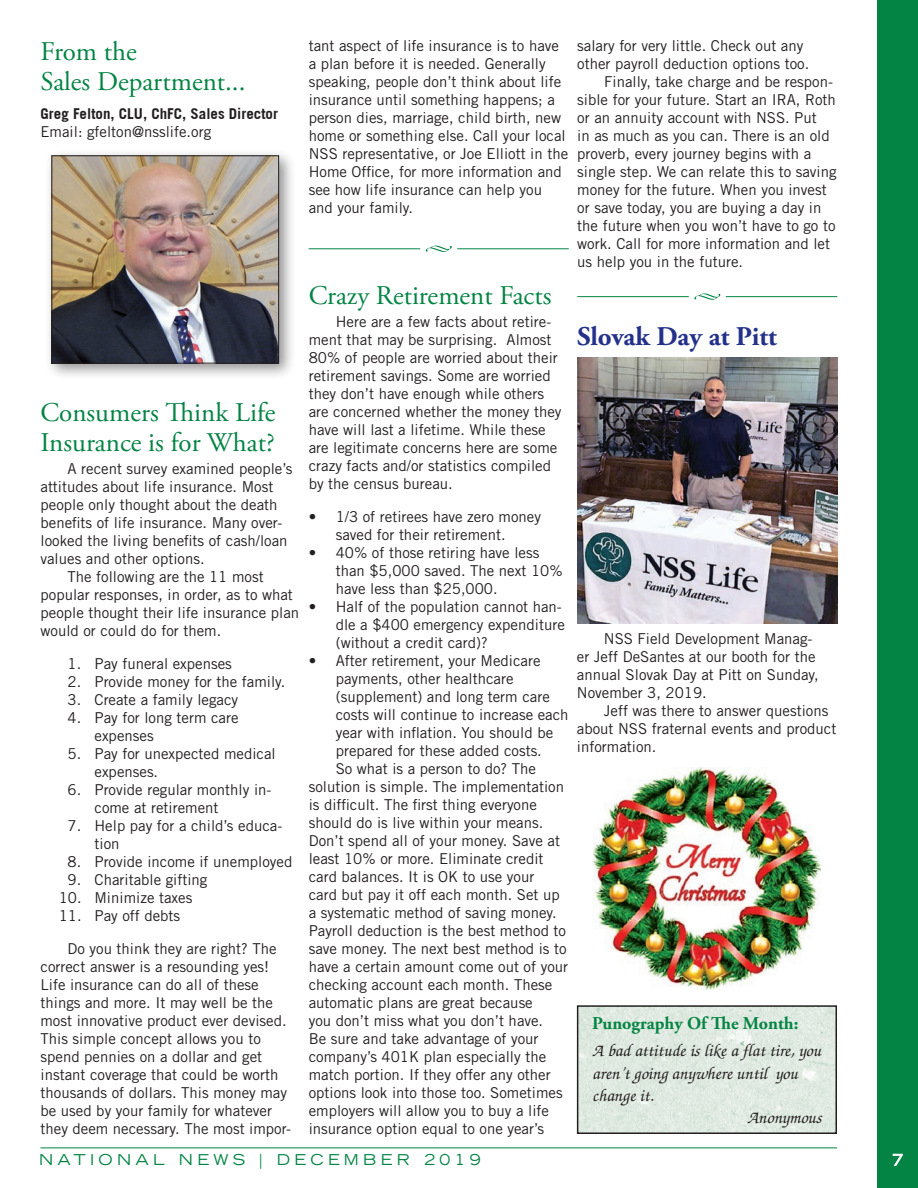
<style>
.page{position:relative;width:918px;height:1188px;background:#fff}
.page>*{position:absolute;margin:0;border:0;box-sizing:border-box;transform-origin:0 0}
.t1{font:27px/30px "Adobe Garamond Pro";color:#048444}
.t2{font:700 27px "Adobe Garamond Pro";color:#24318b}
.t3{font:italic 500 18px "Zapf Chancery";color:#231f20}
.t4{font:700 18px "Adobe Garamond Pro";color:#048444}
.t5{font:15px/18px "Trade Gothic LT Std";color:#231f20}
.t6{font:700 15px "Trade Gothic";color:#231f20}
.t7{font:expanded 15px "Trade Gothic LT Std";letter-spacing:.29em;color:#048444}
.t8{font:expanded 15px "Trade Gothic LT Std";color:#fff}
</style>
<div class="page">
<div style="left:878px;top:0;width:40px;height:1188px;background:#048444"></div>
<svg style="left:892px;top:1153px;width:11px;height:13px"></svg>
<hr style="left:40px;top:1148px;width:797px;height:1px;background:#048444">
<div style="left:44px;top:148px;width:252px;height:233px;background:#231f20;opacity:.5"></div>
<img style="left:53px;top:157px;width:224px;height:205px">
<div style="left:51px;top:155px;width:228px;height:209px;border:1px solid #231f20"></div>
<img style="left:577px;top:357px;width:260px;height:266px">
<img style="left:594px;top:768px;width:226px;height:222px">
<img style="left:580px;top:1008px;width:254px;height:123px">
<div style="left:577px;top:1005px;width:260px;height:129px;border:2px solid #231f20"></div>
<svg style="left:426px;top:246px;width:26px;height:6px"></svg>
<hr style="left:309px;top:248px;width:111px;height:1px;background:#048444">
<hr style="left:457px;top:248px;width:112px;height:1px;background:#048444">
<svg style="left:694px;top:293px;width:26px;height:7px"></svg>
<hr style="left:577px;top:296px;width:112px;height:1px;background:#048444">
<hr style="left:726px;top:296px;width:111px;height:1px;background:#048444">
<h1 class="t1" style="left:40px;top:37px;width:206px">From the<br>Sales Department...</h1>
<p class="t6" style="left:40px;top:104px;width:239px">Greg Felton, CLU, ChFC, Sales Director</p>
<p class="t5" style="left:40px;top:122px;width:172px">Email: gfelton@nsslife.org</p>
<h1 class="t1" style="left:40px;top:399px;width:237px">Consumers Think Life<br>Insurance is for What?</h1>
<p class="t5" style="left:68px;top:460px;width:226px">A recent survey examined people’s</p>
<p class="t5" style="left:41px;top:478px;width:234px">attitudes about life insurance. Most</p>
<p class="t5" style="left:41px;top:496px;width:239px">people only thought about the death</p>
<p class="t5" style="left:41px;top:514px;width:243px">benefits of life insurance. Many over-</p>
<p class="t5" style="left:41px;top:532px;width:249px">looked the living benefits of cash/loan</p>
<p class="t5" style="left:41px;top:550px;width:166px">values and other options.</p>
<p class="t5" style="left:68px;top:568px;width:198px">The following are the 11 most</p>
<p class="t5" style="left:41px;top:586px;width:254px">popular responses, in order, as to what</p>
<p class="t5" style="left:41px;top:604px;width:260px">people thought their life insurance plan</p>
<p class="t5" style="left:41px;top:622px;width:182px">would or could do for them.</p>
<p class="t5" style="left:68px;top:655px;width:166px">1. Pay funeral expenses</p>
<p class="t5" style="left:68px;top:673px;width:219px">2. Provide money for the family.</p>
<p class="t5" style="left:68px;top:691px;width:172px">3. Create a family legacy</p>
<p class="t5" style="left:95px;top:709px;width:146px;text-indent:-27px">4. Pay for long term care expenses</p>
<p class="t5" style="left:95px;top:745px;width:183px;text-indent:-27px">5. Pay for unexpected medical expenses.</p>
<p class="t5" style="left:95px;top:781px;width:179px;text-indent:-27px">6. Provide regular monthly in&shy;come at retirement</p>
<p class="t5" style="left:95px;top:817px;width:189px;text-indent:-27px">7. Help pay for a child’s educa&shy;tion</p>
<p class="t5" style="left:68px;top:853px;width:226px">8. Provide income if unemployed</p>
<p class="t5" style="left:68px;top:871px;width:141px">9. Charitable gifting</p>
<p class="t5" style="left:59px;top:889px;width:135px">10. Minimize taxes</p>
<p class="t5" style="left:59px;top:907px;width:123px">11. Pay off debts</p>
<p class="t5" style="left:41px;top:940px;width:252px;text-indent:27px">Do you think they are right? The correct answer is a resounding yes!<br>Life insurance can do all of these things and more. It may well be the most innovative product ever devised.<br>This simple concept allows you to spend pennies on a dollar and get instant coverage that could be worth thousands of dollars. This money may be used by your family for whatever they deem necessary. The most impor-</p>
<p class="t5" style="left:309px;top:37px;width:261px">tant aspect of life insurance is to have a plan before it is needed. Generally speaking, people don’t think about life insurance until something happens; a person dies, marriage, child birth, new home or something else. Call your local NSS representative, or Joe Elliott in the Home Office, for more information and see how life insurance can help you and your family.</p>
<p class="t5" style="left:577px;top:37px;width:228px">salary for very little. Check out any</p>
<p class="t5" style="left:577px;top:55px;width:234px">other payroll deduction options too.</p>
<p class="t5" style="left:604px;top:73px;width:230px">Finally, take charge and be respon-</p>
<p class="t5" style="left:577px;top:91px;width:260px">sible for your future. Start an IRA, Roth</p>
<p class="t5" style="left:577px;top:109px;width:241px">or an annuity account with NSS. Put</p>
<p class="t5" style="left:577px;top:127px;width:254px">in as much as you can. There is an old</p>
<p class="t5" style="left:577px;top:145px;width:236px">proverb, every journey begins with a</p>
<p class="t5" style="left:577px;top:163px;width:261px">single step. We can relate this to saving</p>
<p class="t5" style="left:577px;top:181px;width:251px">money for the future. When you invest</p>
<p class="t5" style="left:577px;top:199px;width:246px">or save today, you are buying a day in</p>
<p class="t5" style="left:577px;top:217px;width:260px">the future when you won’t have to go to</p>
<p class="t5" style="left:577px;top:235px;width:254px">work. Call for more information and let</p>
<p class="t5" style="left:577px;top:253px;width:167px">us help you in the future.</p>
<h1 class="t1" style="left:309px;top:281px;width:244px">Crazy Retirement Facts</h1>
<p class="t5" style="left:309px;top:312px;width:254px;text-indent:27px">Here are a few facts about retire&shy;ment that may be surprising. Almost 80% of people are worried about their retirement savings. Some are worried they don’t have enough while others are concerned whether the money they have will last a lifetime. While these are legitimate concerns here are some crazy facts and/or statistics compiled by the census bureau.</p>
<p class="t5" style="left:309px;top:507px;width:234px;text-align:center">• 1/3 of retirees have zero money saved for their retirement.</p>
<p class="t5" style="left:336px;top:543px;width:229px;text-indent:-27px">• 40% of those retiring have less than $5,000 saved. The next 10% have less than $25,000.</p>
<p class="t5" style="left:336px;top:597px;width:231px;text-indent:-27px">• Half of the population cannot han&shy;dle a $400 emergency expenditure (without a credit card)?</p>
<p class="t5" style="left:309px;top:651px;width:233px">• After retirement, your Medicare</p>
<p class="t5" style="left:336px;top:669px;width:179px">payments, other healthcare</p>
<p class="t5" style="left:336px;top:687px;width:216px">(supplement) and long term care</p>
<p class="t5" style="left:336px;top:705px;width:234px">costs will continue to increase each</p>
<p class="t5" style="left:336px;top:723px;width:219px">year with inflation. You should be</p>
<p class="t5" style="left:336px;top:741px;width:208px">prepared for these added costs.</p>
<p class="t5" style="left:336px;top:759px;width:202px">So what is a person to do? The</p>
<p class="t5" style="left:309px;top:777px;width:257px">solution is simple. The implementation</p>
<p class="t5" style="left:309px;top:795px;width:230px">is difficult. The first thing everyone</p>
<p class="t5" style="left:309px;top:813px;width:236px">should do is live within your means.</p>
<p class="t5" style="left:309px;top:831px;width:253px">Don’t spend all of your money. Save at</p>
<p class="t5" style="left:309px;top:849px;width:236px">least 10% or more. Eliminate credit</p>
<p class="t5" style="left:309px;top:867px;width:227px">card balances. It is OK to use your</p>
<p class="t5" style="left:309px;top:885px;width:253px">card but pay it off each month. Set up</p>
<p class="t5" style="left:309px;top:903px;width:249px">a systematic method of saving money.</p>
<p class="t5" style="left:309px;top:921px;width:259px">Payroll deduction is the best method to</p>
<p class="t5" style="left:309px;top:939px;width:259px">save money. The next best method is to</p>
<p class="t5" style="left:309px;top:957px;width:261px">have a certain amount come out of your</p>
<p class="t5" style="left:309px;top:975px;width:245px">checking account each month. These</p>
<p class="t5" style="left:309px;top:993px;width:226px">automatic plans are great because</p>
<p class="t5" style="left:309px;top:1011px;width:236px">you don’t miss what you don’t have.</p>
<p class="t5" style="left:309px;top:1029px;width:231px">Be sure and take advantage of your</p>
<p class="t5" style="left:309px;top:1047px;width:239px">company’s 401K plan especially the</p>
<p class="t5" style="left:309px;top:1065px;width:243px">match portion. If they offer any other</p>
<p class="t5" style="left:309px;top:1083px;width:256px">options look into those too. Sometimes</p>
<p class="t5" style="left:309px;top:1101px;width:242px">employers will allow you to buy a life</p>
<p class="t5" style="left:309px;top:1119px;width:237px">insurance option equal to one year’s</p>
<h1 class="t2" style="left:577px;top:321px;width:201px">Slovak Day at Pitt</h1>
<p class="t5" style="left:577px;top:630px;width:243px;text-indent:27px">NSS Field Development Manag&shy;er Jeff DeSantes at our booth for the annual Slovak Day at Pitt on Sunday,<br>November 3, 2019.</p>
<p class="t5" style="left:577px;top:702px;width:261px;text-indent:27px">Jeff was there to answer questions about NSS fraternal events and product information.</p>
<p class="t4" style="left:592px;top:1013px;width:208px">Punography Of The Month:</p>
<p class="t3" style="left:592px;top:1042px;width:230px">A bad attitude is like a flat tire, you</p>
<p class="t3" style="left:592px;top:1064px;width:207px">aren’t going anywhere until you</p>
<p class="t3" style="left:592px;top:1086px;width:63px">change it.</p>
<p class="t3" style="left:747px;top:1108px;width:76px">Anonymous</p>
<p class="t7" style="left:39px;top:1150px;width:443px">NATIONAL NEWS | DECEMBER 2019</p>
<p class="t8" style="left:892px;top:1150px;width:12px">7</p>
</div>
